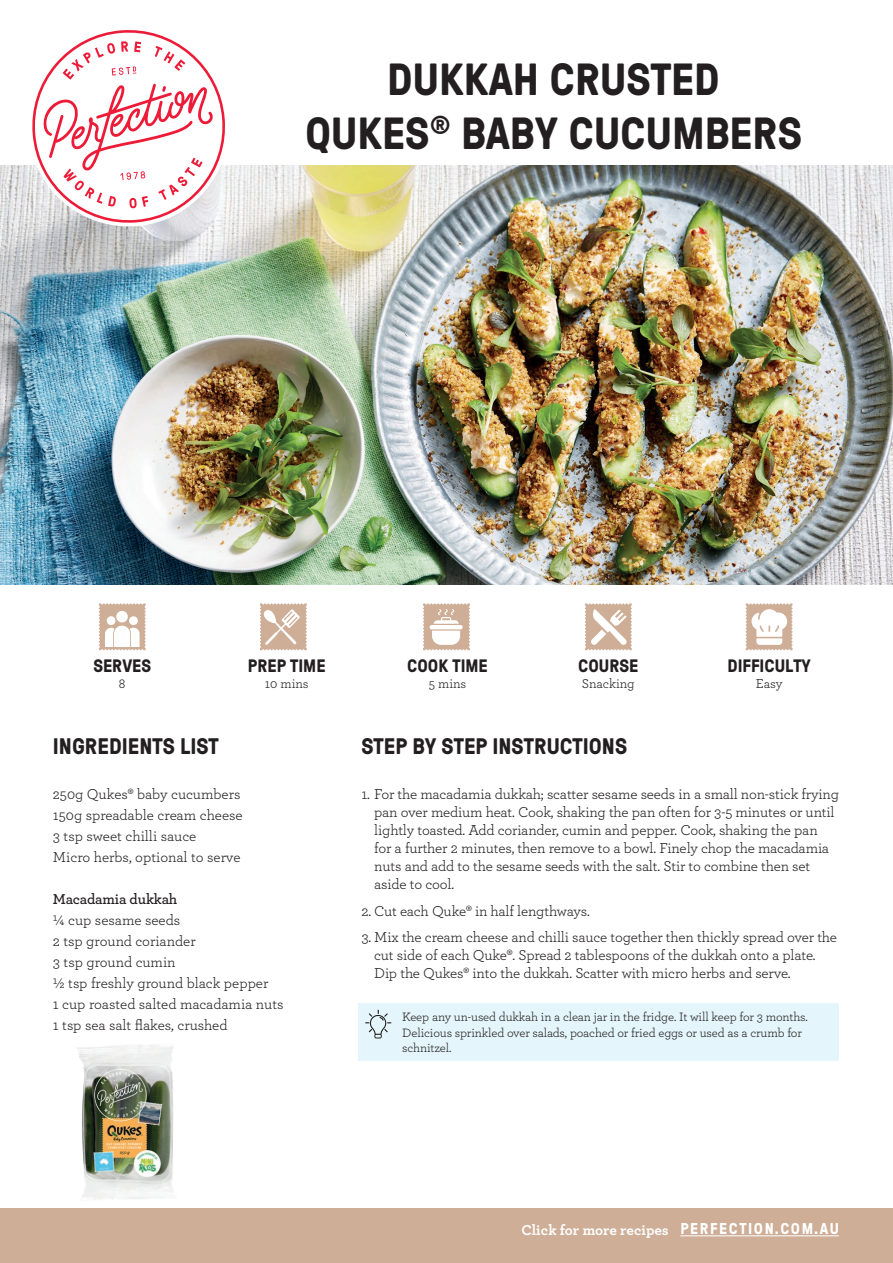
<style>
.page{position:relative;width:893px;height:1263px;background:#fff}
.page>*{position:absolute;margin:0;border:0;box-sizing:border-box;transform-origin:0 0}
.t1{font:700 45px/54px "GT Pressura";color:#231f20;text-align:center}
.t2{font:700 22.5px "GT Pressura";color:#231f20}
.t3{font:700 18px "GT Pressura";color:#231f20}
.t4{font:15px/21px "Archer";letter-spacing:-.01em;color:#231f20}
.t5{font:700 15px "Archer";color:#fff}
.t6{font:600 15px "Archer";letter-spacing:-.02em;color:#231f20}
.t7{font:13.5px "Archer";color:#231f20}
.t8{font:12.75px/15.3px "Archer";letter-spacing:-.01em;color:#231f20}
.s1{font-family:"GT Pressura";font-size:15.75px}
</style>
<div class="page">
<img style="left:0;top:166px;width:893px;height:419px">
<div style="left:0;top:1209px;width:893px;height:54px;background:#ceae97"></div>
<hr style="left:680px;top:1235px;width:159px;height:1px;background:#fff">
<svg style="left:31px;top:30px;width:196px;height:194px"></svg>
<svg style="left:99px;top:603px;width:47px;height:47px"></svg>
<div style="left:107px;top:616px;width:8px;height:9px;background:#fff;border-radius:50%"></div>
<div style="left:129px;top:616px;width:9px;height:9px;background:#fff;border-radius:50%"></div>
<div style="left:116px;top:611px;width:12px;height:11px;background:#fff;border-radius:50%"></div>
<svg style="left:423px;top:603px;width:47px;height:47px"></svg>
<svg style="left:746px;top:603px;width:46px;height:47px"></svg>
<svg style="left:260px;top:603px;width:47px;height:47px;background:#d8bfad"></svg>
<svg style="left:585px;top:603px;width:47px;height:47px"></svg>
<div style="left:359px;top:1003px;width:480px;height:58px;background:#e4f5fb"></div>
<svg style="left:365px;top:1010px;width:26px;height:28px"></svg>
<img style="left:77px;top:1044px;width:97px;height:156px">
<h1 class="t1" style="left:305px;top:50px;width:499px">DUKKAH CRUSTED<br>QUKES<sup>®</sup> BABY CUCUMBERS</h1>
<p class="t3" style="left:93px;top:652px;width:59px">SERVES</p>
<p class="t7" style="left:119px;top:674px;width:8px">8</p>
<p class="t3" style="left:248px;top:652px;width:79px">PREP TIME</p>
<p class="t7" style="left:265px;top:674px;width:45px">10 mins</p>
<p class="t3" style="left:407px;top:652px;width:82px">COOK TIME</p>
<p class="t7" style="left:429px;top:674px;width:39px">5 mins</p>
<p class="t3" style="left:578px;top:652px;width:62px">COURSE</p>
<p class="t7" style="left:582px;top:674px;width:54px">Snacking</p>
<p class="t3" style="left:727px;top:652px;width:85px">DIFFICULTY</p>
<p class="t7" style="left:756px;top:674px;width:28px">Easy</p>
<h2 class="t2" style="left:53px;top:730px;width:167px">INGREDIENTS LIST</h2>
<p class="t4" style="left:53px;top:783px;width:191px">250g Qukes® baby cucumbers<br>150g spreadable cream cheese<br>3 tsp sweet chilli sauce<br>Micro herbs, optional to serve</p>
<p class="t6" style="left:53px;top:888px;width:126px">Macadamia dukkah</p>
<p class="t4" style="left:53px;top:909px;width:232px">¼ cup sesame seeds<br>2 tsp ground coriander<br>3 tsp ground cumin<br>½ tsp freshly ground black pepper<br>1 cup roasted salted macadamia nuts<br>1 tsp sea salt flakes, crushed</p>
<h2 class="t2" style="left:361px;top:730px;width:267px">STEP BY STEP INSTRUCTIONS</h2>
<p class="t4" style="left:374px;top:784px;width:466px;line-height:18px;text-indent:-13px">1. For the macadamia dukkah; scatter sesame seeds in a small non-stick frying pan over medium heat. Cook, shaking the pan often for 3-5 minutes or until lightly toasted. Add coriander, cumin and pepper. Cook, shaking the pan<br>for a further 2 minutes, then remove to a bowl. Finely chop the macadamia nuts and add to the sesame seeds with the salt. Stir to combine then set aside to cool.</p>
<p class="t4" style="left:361px;top:899px;width:230px">2. Cut each Quke® in half lengthways.</p>
<p class="t4" style="left:374px;top:927px;width:464px;line-height:18px;text-indent:-13px">3. Mix the cream cheese and chilli sauce together then thickly spread over the cut side of each Quke®. Spread 2 tablespoons of the dukkah onto a plate.<br>Dip the Qukes® into the dukkah. Scatter with micro herbs and serve.</p>
<p class="t8" style="left:402px;top:1009px;width:407px">Keep any un-used dukkah in a clean jar in the fridge. It will keep for 3 months.<br>Delicious sprinkled over salads, poached or fried eggs or used as a crumb for schnitzel.</p>
<p class="t5" style="left:521px;top:1218px;width:319px">Click for more recipes <span class="s1">PERFECTION.COM.AU</span></p>
</div>
